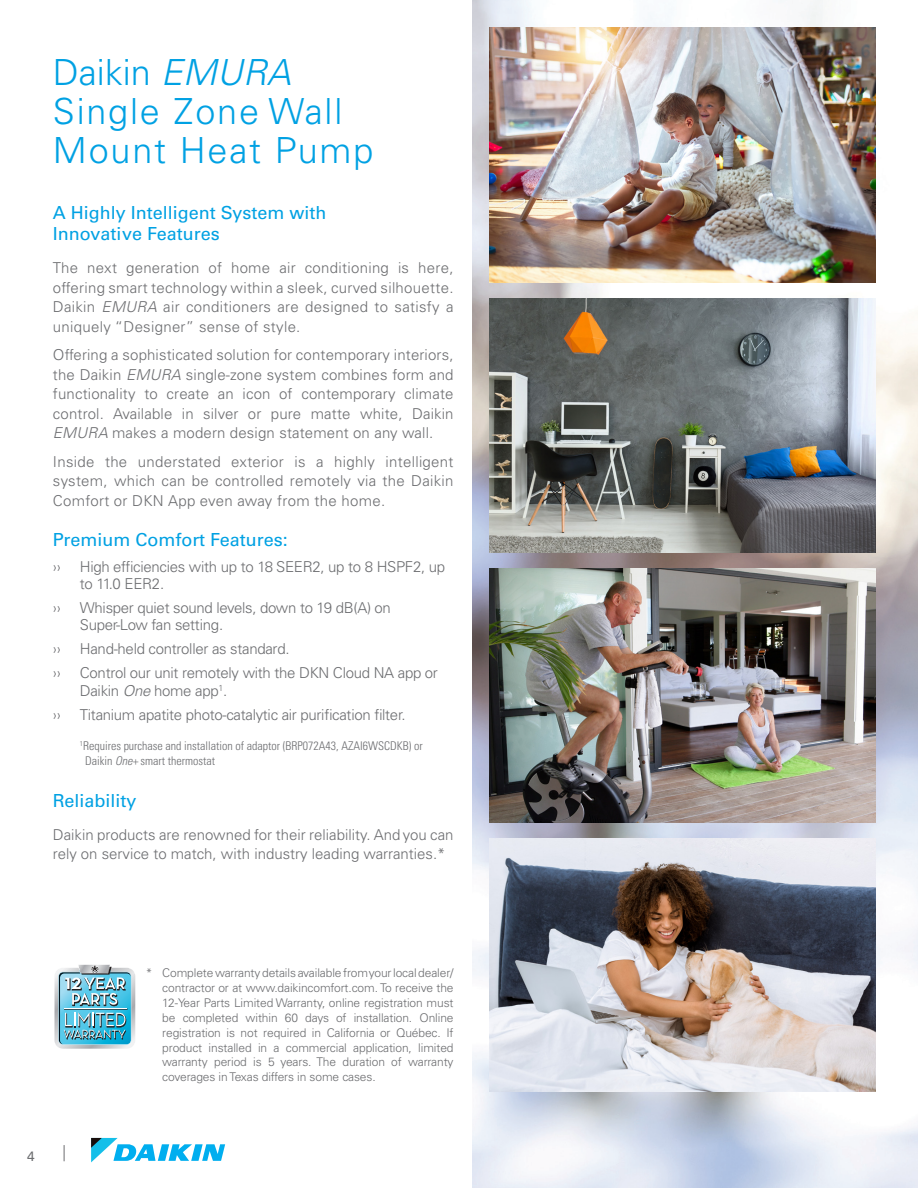
<style>
.page{position:relative;width:918px;height:1188px;background:#fff}
.page>*{position:absolute;margin:0;border:0;box-sizing:border-box;transform-origin:0 0}
.Big_Header{font:300 36px/39px "Univers LT Pro 45";letter-spacing:.05em;color:#00a1e3}
.Heading{font:18px "Univers LT Pro 55 Roman";color:#00a1e3}
.t1{font:300 15px/19.5px "Univers LT Pro 45";color:#6c6d70;text-align:justify}
.t2{font:300 15px/17.2px "Univers LT Pro 45";letter-spacing:-.02em;color:#6c6d70}
.t3{font:13.5px "Univers LT Pro 55 Roman";color:#6c6d70}
.t4{font:300 12px/14.7px "Univers LT Pro 45";letter-spacing:-.01em;color:#6c6d70;text-align:justify}
.t5{font:300 condensed 12px "Univers LT Pro";color:#6c6d70}
.s1{font-style:italic}
</style>
<div class="page">
<svg style="left:64px;top:1145px;width:1px;height:16px"></svg>
<svg style="left:91px;top:1138px;width:134px;height:24px"></svg>
<img style="left:54px;top:964px;width:82px;height:85px">
<img style="left:473px;top:0;width:445px;height:1188px">
<img style="left:489px;top:299px;width:387px;height:254px">
<img style="left:489px;top:839px;width:387px;height:253px">
<img style="left:489px;top:27px;width:387px;height:256px">
<img style="left:489px;top:569px;width:387px;height:254px">
<p class="Big_Header" style="left:53px;top:52px;width:322px">Daikin <span class="s1">EMURA<br></span>Single Zone Wall<br>Mount Heat Pump</p>
<p class="Heading" style="left:53px;top:200px;width:275px">A Highly Intelligent System with</p>
<p class="Heading" style="left:53px;top:222px;width:168px">Innovative Features</p>
<p class="t1" style="left:53px;top:258px;width:402px">The next generation of home air conditioning is here, offering smart technology within a sleek, curved silhouette.<br>Daikin <span class="s1">EMURA</span> air conditioners are designed to satisfy a uniquely “Designer” sense of style.</p>
<p class="t1" style="left:53px;top:345px;width:402px">Offering a sophisticated solution for contemporary interiors, the Daikin <span class="s1">EMURA</span> single-zone system combines form and functionality to create an icon of contemporary climate control. Available in silver or pure matte white, Daikin <span class="s1">EMURA</span> makes a modern design statement on any wall.</p>
<p class="t1" style="left:53px;top:451px;width:402px">Inside the understated exterior is a highly intelligent system, which can be controlled remotely via the Daikin Comfort or DKN App even away from the home.</p>
<p class="Heading" style="left:53px;top:527px;width:236px">Premium Comfort Features:</p>
<p class="t1" style="left:53px;top:556px;width:10px">››</p>
<p class="t2" style="left:80px;top:557px;width:367px">High efficiencies with up to 18 SEER2, up to 8 HSPF2, up to 11.0 EER2.</p>
<p class="t1" style="left:53px;top:598px;width:10px">››</p>
<p class="t2" style="left:80px;top:599px;width:313px">Whisper quiet sound levels, down to 19 dB(A) on</p>
<p class="t2" style="left:80px;top:616px;width:145px">Super-Low fan setting.</p>
<p class="t1" style="left:53px;top:639px;width:10px">››</p>
<p class="t2" style="left:80px;top:640px;width:211px">Hand-held controller as standard.</p>
<p class="t1" style="left:53px;top:663px;width:10px">››</p>
<p class="t2" style="left:80px;top:664px;width:359px">Control our unit remotely with the DKN Cloud NA app or<br>Daikin <span class="s1">One</span> home app<sup>1</sup>.</p>
<p class="t1" style="left:53px;top:704px;width:10px">››</p>
<p class="t2" style="left:80px;top:705px;width:327px">Titanium apatite photo-catalytic air purification filter.</p>
<p class="t5" style="left:80px;top:737px;width:344px"><sup>1</sup>Requires purchase and installation of adaptor (BRP072A43, AZAI6WSCDKB) or</p>
<p class="t5" style="left:85px;top:752px;width:131px">Daikin <span class="s1">One+</span> smart thermostat</p>
<p class="Heading" style="left:53px;top:788px;width:85px">Reliability</p>
<p class="t1" style="left:53px;top:824px;width:402px">Daikin products are renowned for their reliability. And you can rely on service to match, with industry leading warranties.*</p>
<p class="t3" style="left:27px;top:1147px;width:9px">4</p>
<p class="t4" style="left:162px;top:966px;width:293px;text-indent:-16px">* Complete warranty details available from your local dealer/ contractor or at www.daikincomfort.com. To receive the 12-Year Parts Limited Warranty, online registration must be completed within 60 days of installation. Online registration is not required in California or Québec. If product installed in a commercial application, limited warranty period is 5 years. The duration of warranty coverages in Texas differs in some cases.</p>
</div>
